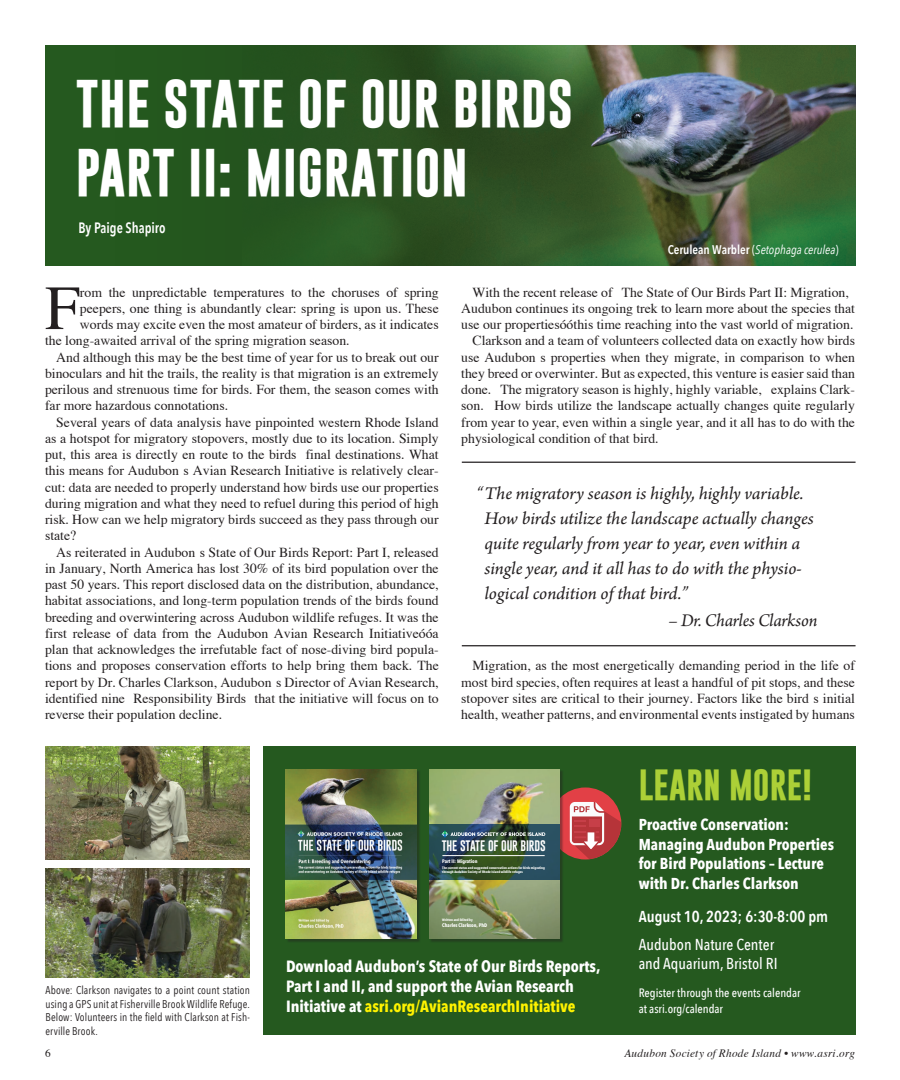
<style>
.page{position:relative;width:900px;height:1080px;background:#fff}
.page>*{position:absolute;margin:0;border:0;box-sizing:border-box;transform-origin:0 0}
.Body_text{font:62.88px "Times";color:#231f20}
.names2012{font:700 48.75px "Gobold";letter-spacing:.01em;color:#fff}
.names2012-2{font:700 31.62px "Gobold";letter-spacing:.005em;color:#acd037}
.Body_text-2{font:italic 18.75px/25px "Arno Pro";letter-spacing:-.005em;color:#231f20;scale:1.04 1}
.Body_text-3{font:italic 18.75px "Arno Pro";letter-spacing:-.005em;color:#231f20}
.names2012-3{font:700 16.25px/20px "Avenir Next Condensed";color:#fff}
.names2012-4{font:700 15.75px/19.5px "Avenir Next Condensed";color:#fff}
.names2012-5{font:500 15.75px/19.5px "Avenir Next Condensed";color:#fff}
.names2012-6{font:600 15.75px "Avenir Next Condensed";color:#fff}
.names2012-7{font:600 15px "Avenir Next Condensed";color:#fff;scale:.92 1}
.Body_text-4{font:13.75px/16.2px "Times";color:#231f20;text-align:justify}
.t1{font:italic 12.5px "Avenir Next Condensed";color:#fff}
.names2012-8{font:500 12.12px "Avenir Next Condensed";color:#fff}
.captions_2023{font:11.25px/13.8px "Avenir Next Condensed";letter-spacing:.01em;color:#231f20;text-align:justify}
.t2{font:italic 11.25px "Times";letter-spacing:.025em;color:#231f20}
.t3{font:11.25px "Times";color:#231f20}
.t4{font:11.12px "Gobold";letter-spacing:-.02em;color:#fff}
.t5{font:700 5.12px "Avenir Next Condensed";letter-spacing:-.005em;color:#fff}
.t6{font:700 3.38px/4.2px "Avenir Next Condensed";color:#fff}
.s1{font-weight:600;font-style:normal}
.s2{font-style:normal}
.s3{color:#fff200}
</style>
<div class="page">
<img style="left:242px;top:45px;width:614px;height:221px">
<div style="left:45px;top:45px;width:455px;height:220px;background:#25591f"></div>
<img style="left:46px;top:747px;width:204px;height:113px">
<img style="left:46px;top:868px;width:204px;height:110px">
<div style="left:263px;top:747px;width:593px;height:288px;background:#25591f"></div>
<div style="left:549px;top:787px;width:72px;height:73px;background:#e24046;border-radius:50%"></div>
<svg style="left:570px;top:802px;width:51px;height:57px"></svg>
<div style="left:287px;top:770px;width:134px;height:173px;background:#24431f"></div>
<img style="left:286px;top:769px;width:131px;height:170px">
<div style="left:430px;top:770px;width:134px;height:173px;background:#231f20;opacity:.41"></div>
<img style="left:429px;top:769px;width:131px;height:170px">
<svg style="left:429px;top:825px;width:131px;height:55px;background:#2b4c45"></svg>
<hr style="left:442px;top:855px;width:103px;height:1px;background:#fff">
<svg style="left:441px;top:830px;width:104px;height:8px"></svg>
<hr style="left:462px;top:645px;width:394px;height:1px;background:#231f20">
<hr style="left:462px;top:462px;width:394px;height:1px;background:#231f20">
<p class="names2012" style="left:76px;top:72px;width:499px">THE STATE OF OUR BIRDS</p>
<p class="names2012" style="left:76px;top:141px;width:393px">PART II: MIGRATION</p>
<p class="names2012-7" style="left:78px;top:214px;width:96px">By Paige Shapiro</p>
<p class="t1" style="left:668px;top:242px;width:172px"><span class="s1">Cerulean Warbler</span> <span class="s2">(</span>Setophaga cerulea<span class="s2">)</span></p>
<p class="Body_text" style="left:45px;top:271px;width:36px">F</p>
<p class="Body_text-4" style="left:80px;top:284px;width:360px">rom the unpredictable temperatures to the choruses of spring</p>
<p class="Body_text-4" style="left:80px;top:300px;width:360px">peepers, one thing is abundantly clear: spring is upon us. These</p>
<p class="Body_text-4" style="left:80px;top:316px;width:360px">words may excite even the most amateur of birders, as it indicates</p>
<p class="Body_text-4" style="left:45px;top:332px;width:306px">the long-awaited arrival of the spring migration season.</p>
<p class="Body_text-4" style="left:45px;top:349px;width:395px;text-indent:11px">And although this may be the best time of year for us to break out our binoculars and hit the trails, the reality is that migration is an extremely perilous and strenuous time for birds. For them, the season comes with far more hazardous connotations.</p>
<p class="Body_text-4" style="left:45px;top:414px;width:395px;text-indent:11px">Several years of data analysis have pinpointed western Rhode Island as a hotspot for migratory stopovers, mostly due to its location. Simply put, this area is directly en route to the birds’ final destinations. What this means for Audubon’s Avian Research Initiative is relatively clear&shy;cut: data are needed to properly understand how birds use our properties during migration and what they need to refuel during this period of high risk. How can we help migratory birds succeed as they pass through our state?</p>
<p class="Body_text-4" style="left:45px;top:544px;width:395px;text-indent:11px">As reiterated in Audubon’s State of Our Birds Report: Part I, released in January, North America has lost 30% of its bird population over the past 50 years. This report disclosed data on the distribution, abundance, habitat associations, and long-term population trends of the birds found breeding and overwintering across Audubon wildlife refuges. It was the first release of data from the Audubon Avian Research Initiative––a plan that acknowledges the irrefutable fact of nose-diving bird popula&shy;tions and proposes conservation efforts to help bring them back. The report by Dr. Charles Clarkson, Audubon’s Director of Avian Research, identified nine ‘Responsibility Birds’ that the initiative will focus on to reverse their population decline.</p>
<p class="Body_text-4" style="left:461px;top:284px;width:395px;text-indent:11px">With the recent release of “The State of Our Birds Part II: Migration,” Audubon continues its ongoing trek to learn more about the species that use our properties––this time reaching into the vast world of migration.</p>
<p class="Body_text-4" style="left:461px;top:332px;width:395px;text-indent:11px">Clarkson and a team of volunteers collected data on exactly how birds use Audubon’s properties when they migrate, in comparison to when they breed or overwinter. But as expected, this venture is easier said than done. “The migratory season is highly, highly variable,” explains Clark&shy;son. “How birds utilize the landscape actually changes quite regularly from year to year, even within a single year, and it all has to do with the physiological condition of that bird.”</p>
<p class="Body_text-2" style="left:485px;top:481px;width:318px;text-indent:-8px">“The migratory season is highly, highly variable.<br>How birds utilize the landscape actually changes quite regularly from year to year, even within a single year, and it all has to do with the physio&shy;logical condition of that bird.”</p>
<p class="Body_text-3" style="left:668px;top:610px;width:150px">– Dr. Charles Clarkson</p>
<p class="Body_text-4" style="left:461px;top:657px;width:395px;text-indent:11px">Migration, as the most energetically demanding period in the life of most bird species, often requires at least a handful of pit stops, and these stopover sites are critical to their journey. Factors like the bird’s initial health, weather patterns, and environmental events instigated by humans</p>
<p class="names2012-2" style="left:639px;top:764px;width:175px">LEARN MORE!</p>
<p class="names2012-4" style="left:639px;top:815px;width:197px">Proactive Conservation:<br>Managing Audubon Properties for Bird Populations – Lecture with Dr. Charles Clarkson</p>
<p class="names2012-6" style="left:639px;top:903px;width:191px">August 10, 2023; 6:30-8:00 pm</p>
<p class="names2012-5" style="left:639px;top:935px;width:140px">Audubon Nature Center and Aquarium, Bristol RI</p>
<p class="names2012-8" style="left:639px;top:985px;width:163px">Register through the events calendar</p>
<p class="names2012-8" style="left:639px;top:1001px;width:86px">at asri.org/calendar</p>
<p class="t4" style="left:442px;top:838px;width:105px">THE STATE OF OUR BIRDS</p>
<p class="t5" style="left:442px;top:858px;width:37px">Part II: Migration</p>
<p class="t6" style="left:442px;top:865px;width:104px">The current status and suggested conservation actions for birds migrating through Audubon Society of Rhode Island wildlife refuges</p>
<p class="t6" style="left:442px;top:918px;width:32px">Written and Edited by</p>
<p class="t5" style="left:442px;top:923px;width:46px">Charles Clarkson, PhD</p>
<p class="names2012-3" style="left:286px;top:956px;width:316px">Download Audubon’s State of Our Birds Reports,<br>Part I and II, and support the Avian Research<br>Initiative at <span class="s3">asri.org/AvianResearchInitiative</span></p>
<p class="captions_2023" style="left:46px;top:982px;width:206px">Above: Clarkson navigates to a point count station using a GPS unit at Fisherville Brook Wildlife Refuge.<br>Below: Volunteers in the field with Clarkson at Fish&shy;erville Brook.</p>
<p class="t3" style="left:45px;top:1047px;width:7px">6</p>
<p class="t2" style="left:624px;top:1043px;width:232px">Audubon Society of Rhode Island • www.asri.org</p>
</div>
